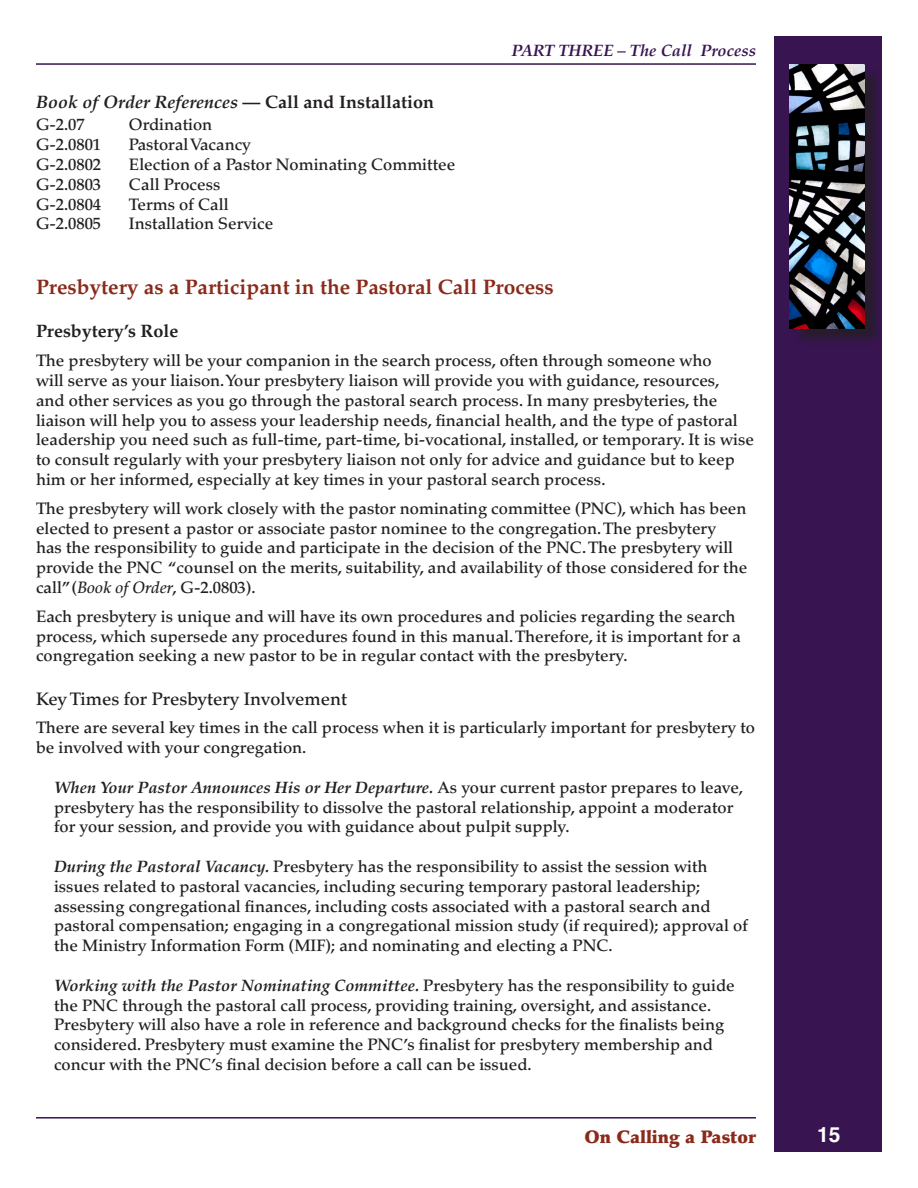
<style>
.page{position:relative;width:918px;height:1188px;background:#fff}
.page>*{position:absolute;margin:0;border:0;box-sizing:border-box;transform-origin:0 0}
.t1{font:700 21px "Palatino";color:#8a2a1a}
.t2{font:700 21px "Helvetica";color:#fff}
.t3{font:italic 700 18px "Palatino";color:#231f20}
.No_Spacing{font:500 18px "Palatino";color:#231f20}
.t4{font:900 18px "Palatino";color:#8a2a1a}
.t5{font:700 18px "Palatino";color:#231f20}
.No_Spacing-2{font:500 16.5px/19.8px "Palatino";color:#231f20}
.t6{font:italic 700 16.5px "Palatino";color:#381451}
.s1{font-style:normal}
.s2{font-style:italic}
.s3{font-weight:700;font-style:italic}
</style>
<div class="page">
<hr style="left:36px;top:1117px;width:720px;height:2px;background:#381451">
<div style="left:774px;top:36px;width:108px;height:1116px;background:#381451"></div>
<hr style="left:36px;top:63px;width:720px;height:2px;background:#381451">
<div style="left:792px;top:67px;width:92px;height:280px;background:#231f20;opacity:.75"></div>
<img style="left:790px;top:65px;width:75px;height:263px">
<p class="t3" style="left:36px;top:91px;width:400px">Book of Order References <span class="s1">— Call and Installation</span></p>
<p class="No_Spacing-2" style="left:36px;top:115px;width:50px">G-2.07</p>
<p class="No_Spacing-2" style="left:129px;top:115px;width:85px">Ordination</p>
<p class="No_Spacing-2" style="left:36px;top:135px;width:67px">G-2.0801</p>
<p class="No_Spacing-2" style="left:129px;top:135px;width:123px">Pastoral Vacancy</p>
<p class="No_Spacing-2" style="left:36px;top:155px;width:67px">G-2.0802</p>
<p class="No_Spacing-2" style="left:129px;top:155px;width:328px">Election of a Pastor Nominating Committee</p>
<p class="No_Spacing-2" style="left:36px;top:175px;width:67px">G-2.0803</p>
<p class="No_Spacing-2" style="left:129px;top:175px;width:93px">Call Process</p>
<p class="No_Spacing-2" style="left:36px;top:194px;width:67px">G-2.0804</p>
<p class="No_Spacing-2" style="left:129px;top:194px;width:101px">Terms of Call</p>
<p class="No_Spacing-2" style="left:36px;top:214px;width:67px">G-2.0805</p>
<p class="No_Spacing-2" style="left:129px;top:214px;width:146px">Installation Service</p>
<p class="t6" style="left:512px;top:41px;width:246px">PART THREE – The Call Process</p>
<p class="t1" style="left:36px;top:275px;width:519px">Presbytery as a Participant in the Pastoral Call Process</p>
<p class="t5" style="left:36px;top:321px;width:144px">Presbytery’s Role</p>
<p class="No_Spacing-2" style="left:36px;top:351px;width:720px">The presbytery will be your companion in the search process, often through someone who<br>will serve as your liaison. Your presbytery liaison will provide you with guidance, resources,<br>and other services as you go through the pastoral search process. In many presbyteries, the liaison will help you to assess your leadership needs, financial health, and the type of pastoral leadership you need such as full-time, part-time, bi-vocational, installed, or temporary. It is wise to consult regularly with your presbytery liaison not only for advice and guidance but to keep him or her informed, especially at key times in your pastoral search process.</p>
<p class="No_Spacing-2" style="left:36px;top:499px;width:713px">The presbytery will work closely with the pastor nominating committee (PNC), which has been elected to present a pastor or associate pastor nominee to the congregation. The presbytery<br>has the responsibility to guide and participate in the decision of the PNC. The presbytery will provide the PNC “counsel on the merits, suitability, and availability of those considered for the call” (<span class="s2">Book of Order</span>, G-2.0803).</p>
<p class="No_Spacing-2" style="left:36px;top:607px;width:707px">Each presbytery is unique and will have its own procedures and policies regarding the search process, which supersede any procedures found in this manual. Therefore, it is important for a congregation seeking a new pastor to be in regular contact with the presbytery.</p>
<p class="No_Spacing" style="left:36px;top:688px;width:313px">Key Times for Presbytery Involvement</p>
<p class="No_Spacing-2" style="left:36px;top:718px;width:721px">There are several key times in the call process when it is particularly important for presbytery to be involved with your congregation.</p>
<p class="No_Spacing-2" style="left:54px;top:778px;width:691px"><span class="s3">When Your Pastor Announces His or Her Departure.</span> As your current pastor prepares to leave, presbytery has the responsibility to dissolve the pastoral relationship, appoint a moderator for your session, and provide you with guidance about pulpit supply.</p>
<p class="No_Spacing-2" style="left:54px;top:857px;width:695px"><span class="s3">During the Pastoral Vacancy.</span> Presbytery has the responsibility to assist the session with issues related to pastoral vacancies, including securing temporary pastoral leadership; assessing congregational finances, including costs associated with a pastoral search and pastoral compensation; engaging in a congregational mission study (if required); approval of the Ministry Information Form (MIF); and nominating and electing a PNC.</p>
<p class="No_Spacing-2" style="left:54px;top:976px;width:682px"><span class="s3">Working with the Pastor Nominating Committee.</span> Presbytery has the responsibility to guide the PNC through the pastoral call process, providing training, oversight, and assistance.<br>Presbytery will also have a role in reference and background checks for the finalists being considered. Presbytery must examine the PNC’s finalist for presbytery membership and concur with the PNC’s final decision before a call can be issued.</p>
<p class="t4" style="left:584px;top:1126px;width:173px">On Calling a Pastor</p>
<p class="t2" style="left:817px;top:1122px;width:25px">15</p>
</div>
